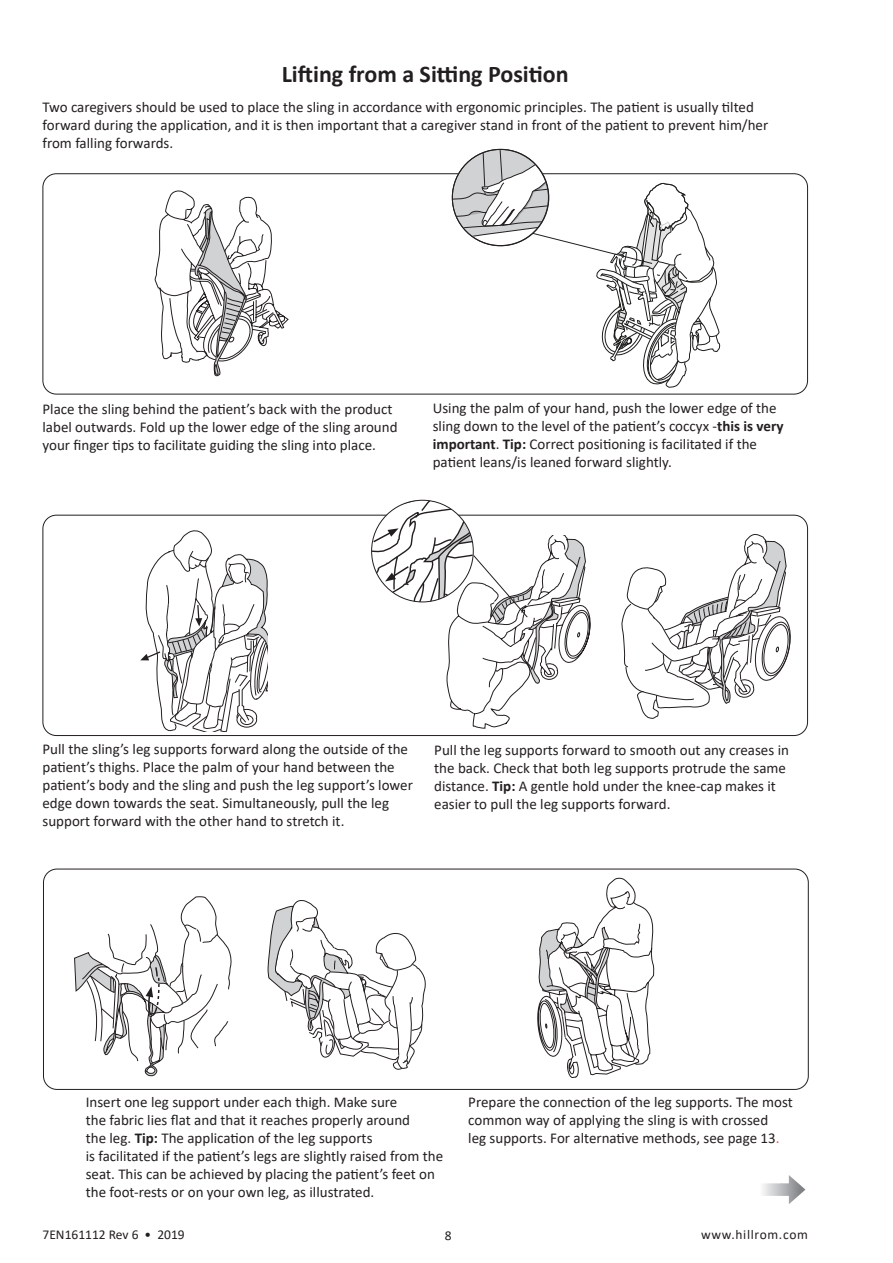
<style>
.page{position:relative;width:893px;height:1263px;background:#fff}
.page>*{position:absolute;margin:0;border:0;box-sizing:border-box;transform-origin:0 0}
.heading_1{font:700 24px "Calibri";color:#231f20}
.Bildtext{font:15px/18px "Calibri";color:#231f20}
.Standardvärden_för{font:15px/18px "Calibri";color:#231f20}
.t1{font:13.5px "Calibri";color:#231f20}
.t2{font:13.5px "Calibri";letter-spacing:.05em;color:#231f20}
.s1{font-weight:700}
.s2{color:#ef4849}
</style>
<div class="page">
<svg style="left:155px;top:191px;width:133px;height:185px"></svg>
<svg style="left:140px;top:530px;width:128px;height:201px"></svg>
<svg style="left:452px;top:149px;width:268px;height:239px"></svg>
<svg style="left:621px;top:534px;width:170px;height:185px"></svg>
<svg style="left:372px;top:500px;width:220px;height:229px"></svg>
<div style="left:43px;top:869px;width:766px;height:221px;border:1px solid #231f20;border-radius:14px"></div>
<svg style="left:268px;top:900px;width:158px;height:170px"></svg>
<svg style="left:537px;top:878px;width:117px;height:200px"></svg>
<svg style="left:74px;top:896px;width:158px;height:180px"></svg>
<svg style="left:763px;top:1175px;width:42px;height:29px"></svg>
<p class="heading_1" style="left:282px;top:57px;width:288px">Lifting from a Sitting Position</p>
<p class="Bildtext" style="left:43px;top:98px;width:727px">Two caregivers should be used to place the sling in accordance with ergonomic principles. The patient is usually tilted forward during the application, and it is then important that a caregiver stand in front of the patient to prevent him/her from falling forwards.</p>
<p class="Bildtext" style="left:43px;top:399px;width:357px">Place the sling behind the patient’s back with the product label outwards. Fold up the lower edge of the sling around your finger tips to facilitate guiding the sling into place.</p>
<p class="Bildtext" style="left:433px;top:399px;width:352px">Using the palm of your hand, push the lower edge of the sling down to the level of the patient’s coccyx -<span class="s1">this is very important</span>. <span class="s1">Tip:</span> Correct positioning is facilitated if the patient leans/is leaned forward slightly.</p>
<p class="Bildtext" style="left:43px;top:739px;width:372px">Pull the sling’s leg supports forward along the outside of the patient’s thighs. Place the palm of your hand between the patient’s body and the sling and push the leg support’s lower edge down towards the seat. Simultaneously, pull the leg support forward with the other hand to stretch it.</p>
<p class="Standardvärden_för" style="left:434px;top:740px;width:356px">Pull the leg supports forward to smooth out any creases in the back. Check that both leg supports protrude the same distance. <span class="s1">Tip:</span> A gentle hold under the knee-cap makes it easier to pull the leg supports forward.</p>
<p class="Bildtext" style="left:86px;top:1093px;width:359px">Insert one leg support under each thigh. Make sure<br>the fabric lies flat and that it reaches properly around<br>the leg. <span class="s1">Tip:</span> The application of the leg supports<br>is facilitated if the patient’s legs are slightly raised from the seat. This can be achieved by placing the patient’s feet on the foot-rests or on your own leg, as illustrated.</p>
<p class="Bildtext" style="left:468px;top:1093px;width:326px">Prepare the connection of the leg supports. The most common way of applying the sling is with crossed<br>leg supports. For alternative methods, see page 13<span class="s2">.</span></p>
<p class="t1" style="left:43px;top:1225px;width:144px">7EN161112 Rev 6 • 2019</p>
<p class="t1" style="left:445px;top:1226px;width:8px">8</p>
<p class="t2" style="left:701px;top:1225px;width:108px">www.hillrom.com</p>
</div>
